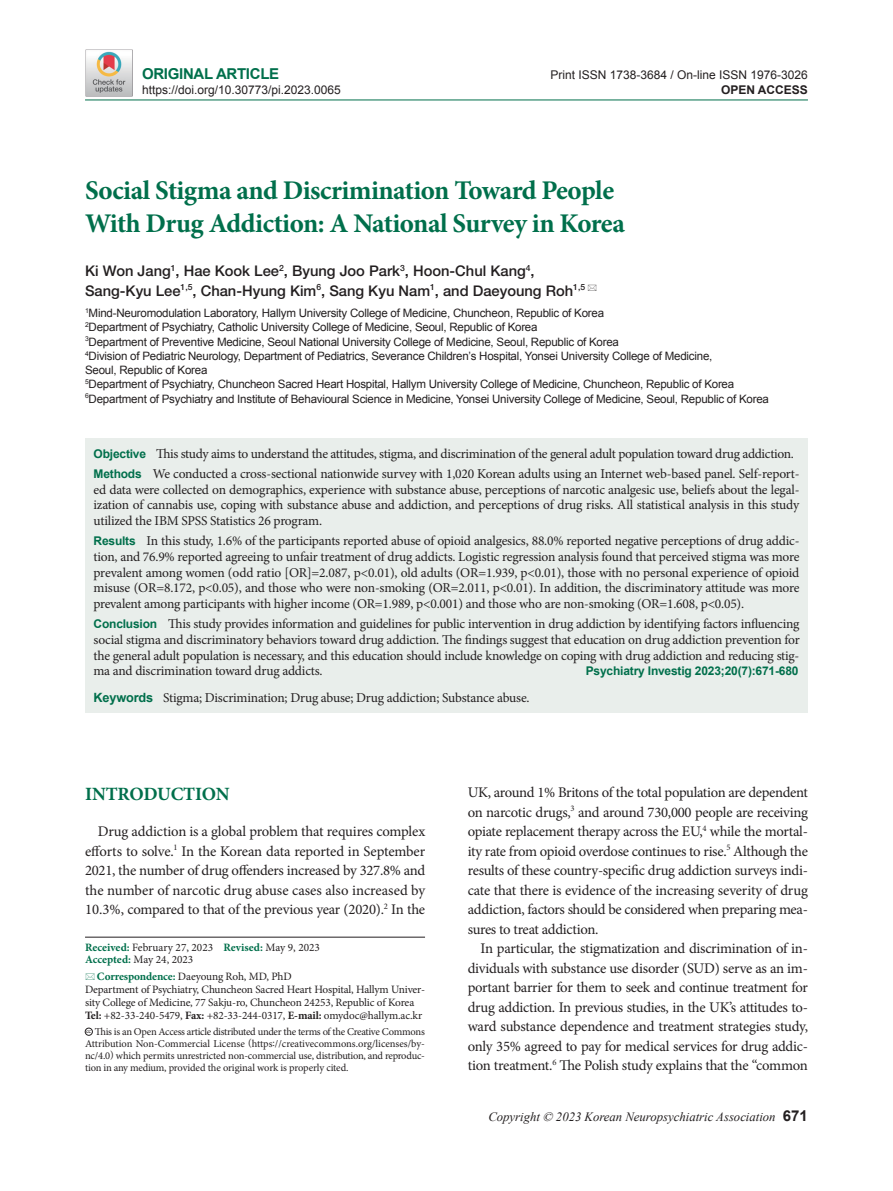
<style>
.page{position:relative;width:893px;height:1191px;background:#fff}
.page>*{position:absolute;margin:0;border:0;box-sizing:border-box;transform-origin:0 0}
.t1{font:700 27px/33px "Minion Pro";letter-spacing:-.02em;color:#006f4b}
.t2{font:700 18.75px "Minion Pro";letter-spacing:-.01em;color:#006f4b}
.t3{font:700 15px "Arial";letter-spacing:-.02em;color:#006f4b}
.t4{font:14.7px/19.5px "Minion Pro";letter-spacing:-.02em;color:#231f20;text-align:justify}
.t5{font:500 14.7px/19.5px "Helvetica Neue LT Std";color:#231f20}
.t6{font:13.5px/15.8px "Minion Pro";letter-spacing:-.02em;color:#231f20;text-align:justify}
.t7{font:italic 12.75px "Times New Roman";color:#231f20}
.t8{font:12px "Arial";color:#231f20}
.t9{font:700 12px "Arial";letter-spacing:-.015em;color:#006f4b}
.t10{font:700 12px "Arial";color:#231f20}
.t11{font:11.55px/14.2px "Arial";letter-spacing:-.02em;color:#231f20}
.t12{font:11.25px/12.8px "Minion Pro";letter-spacing:-.01em;color:#231f20}
.t13{font:10.5px/12px "Minion Pro";letter-spacing:-.015em;color:#231f20;text-align:justify}
.s1{font-family:"Arial";font-weight:700;font-size:12px;color:#006f4b}
.s2{font-family:"Arial";font-weight:700;font-size:12.75px;color:#006f4b}
.s3{font-weight:700;color:#006f4b}
.s4{font-weight:700}
.s5{font-family:"Arial";font-weight:700;font-style:normal;font-size:15px}
</style>
<div class="page">
<hr style="left:85px;top:100px;width:723px;height:1px;background:#006f4b">
<div style="left:85px;top:438px;width:723px;height:274px;background:#e9eeeb"></div>
<hr style="left:85px;top:936px;width:340px;height:1px;background:#231f20">
<div style="left:85px;top:1028px;width:8px;height:7px;border:1px solid #231f20;border-radius:50%"></div>
<img style="left:85px;top:49px;width:48px;height:48px">
<p class="t3" style="left:142px;top:64px;width:139px">ORIGINAL ARTICLE</p>
<p class="t8" style="left:142px;top:82px;width:200px">https://doi.org/10.30773/pi.2023.0065</p>
<p class="t8" style="left:550px;top:67px;width:259px">Print ISSN 1738-3684 / On-line ISSN 1976-3026</p>
<p class="t10" style="left:721px;top:82px;width:88px">OPEN ACCESS</p>
<h1 class="t1" style="left:85px;top:173px;width:541px">Social Stigma and Discrimination Toward People<br>With Drug Addiction: A National Survey in Korea</h1>
<p class="t5" style="left:85px;top:261px;width:502px">Ki Won Jang<sup>1</sup>, Hae Kook Lee<sup>2</sup>, Byung Joo Park<sup>3</sup>, Hoon-Chul Kang<sup>4</sup>,<br>Sang-Kyu Lee<sup>1,5</sup>, Chan-Hyung Kim<sup>6</sup>, Sang Kyu Nam<sup>1</sup>, and Daeyoung Roh<sup>1,5</sup></p>
<p class="t11" style="left:85px;top:306px;width:685px"><sup>1</sup>Mind-Neuromodulation Laboratory, Hallym University College of Medicine, Chuncheon, Republic of Korea<br><sup>2</sup>Department of Psychiatry, Catholic University College of Medicine, Seoul, Republic of Korea<br><sup>3</sup>Department of Preventive Medicine, Seoul National University College of Medicine, Seoul, Republic of Korea<br><sup>4</sup>Division of Pediatric Neurology, Department of Pediatrics, Severance Children’s Hospital, Yonsei University College of Medicine,<br>Seoul, Republic of Korea<br><sup>5</sup>Department of Psychiatry, Chuncheon Sacred Heart Hospital, Hallym University College of Medicine, Chuncheon, Republic of Korea <sup>6</sup>Department of Psychiatry and Institute of Behavioural Science in Medicine, Yonsei University College of Medicine, Seoul, Republic of Korea</p>
<p class="t6" style="left:94px;top:443px;width:707px;line-height:20px"><span class="s1">Objective</span> This study aims to understand the attitudes, stigma, and discrimination of the general adult population toward drug addiction.<br><span class="s1">Methods</span> We conducted a cross-sectional nationwide survey with 1,020 Korean adults using an Internet web-based panel. Self-report-</p>
<p class="t6" style="left:94px;top:481px;width:707px">ed data were collected on demographics, experience with substance abuse, perceptions of narcotic analgesic use, beliefs about the legal&shy;ization of cannabis use, coping with substance abuse and addiction, and perceptions of drug risks. All statistical analysis in this study utilized the IBM SPSS Statistics 26 program.</p>
<p class="t6" style="left:94px;top:533px;width:707px"><span class="s1">Results</span> In this study, 1.6% of the participants reported abuse of opioid analgesics, 88.0% reported negative perceptions of drug addic&shy;tion, and 76.9% reported agreeing to unfair treatment of drug addicts. Logistic regression analysis found that perceived stigma was more prevalent among women (odd ratio [OR]=2.087, p&lt;0.01), old adults (OR=1.939, p&lt;0.01), those with no personal experience of opioid misuse (OR=8.172, p&lt;0.05), and those who were non-smoking (OR=2.011, p&lt;0.01). In addition, the discriminatory attitude was more prevalent among participants with higher income (OR=1.989, p&lt;0.001) and those who are non-smoking (OR=1.608, p&lt;0.05).</p>
<p class="t6" style="left:94px;top:616px;width:708px"><span class="s1">Conclusion</span> This study provides information and guidelines for public intervention in drug addiction by identifying factors influencing social stigma and discriminatory behaviors toward drug addiction. The findings suggest that education on drug addiction prevention for the general adult population is necessary, and this education should include knowledge on coping with drug addiction and reducing stig&shy;ma and discrimination toward drug addicts.</p>
<p class="t9" style="left:586px;top:663px;width:214px">Psychiatry Investig 2023;20(7):671-680</p>
<p class="t6" style="left:94px;top:689px;width:437px"><span class="s2">Keywords</span> Stigma; Discrimination; Drug abuse; Drug addiction; Substance abuse.</p>
<h2 class="t2" style="left:85px;top:781px;width:146px">INTRODUCTION</h2>
<p class="t4" style="left:85px;top:821px;width:342px;text-indent:13px">Drug addiction is a global problem that requires complex efforts to solve.<sup>1</sup> In the Korean data reported in September 2021, the number of drug offenders increased by 327.8% and the number of narcotic drug abuse cases also increased by 10.3%, compared to that of the previous year (2020).<sup>2</sup> In the</p>
<p class="t12" style="left:85px;top:940px;width:236px"><span class="s3">Received:</span> February 27, 2023 <span class="s3">Revised:</span> May 9, 2023<br><span class="s3">Accepted:</span> May 24, 2023</p>
<p class="t12" style="left:85px;top:970px;width:341px;text-indent:12px"><span class="s3">Correspondence:</span> Daeyoung Roh, MD, PhD<br>Department of Psychiatry, Chuncheon Sacred Heart Hospital, Hallym Univer&shy;sity College of Medicine, 77 Sakju-ro, Chuncheon 24253, Republic of Korea <span class="s4">Tel:</span> +82-33-240-5479, <span class="s4">Fax:</span> +82-33-244-0317, <span class="s4">E-mail:</span> omydoc@hallym.ac.kr</p>
<p class="t13" style="left:85px;top:1025px;width:342px"><sup>cc</sup> This is an Open Access article distributed under the terms of the Creative Commons Attribution Non-Commercial License (https://creativecommons.org/licenses/by&shy;nc/4.0) which permits unrestricted non-commercial use, distribution, and reproduc&shy;tion in any medium, provided the original work is properly cited.</p>
<p class="t4" style="left:468px;top:782px;width:342px">UK, around 1% Britons of the total population are dependent on narcotic drugs,<sup>3</sup> and around 730,000 people are receiving opiate replacement therapy across the EU,<sup>4</sup> while the mortal&shy;ity rate from opioid overdose continues to rise.<sup>5</sup> Although the results of these country-specific drug addiction surveys indi&shy;cate that there is evidence of the increasing severity of drug addiction, factors should be considered when preparing mea&shy;sures to treat addiction.</p>
<p class="t4" style="left:468px;top:938px;width:342px;text-indent:13px">In particular, the stigmatization and discrimination of in&shy;dividuals with substance use disorder (SUD) serve as an im&shy;portant barrier for them to seek and continue treatment for drug addiction. In previous studies, in the UK’s attitudes to&shy;ward substance dependence and treatment strategies study, only 35% agreed to pay for medical services for drug addic&shy;tion treatment.<sup>6</sup> The Polish study explains that the “common</p>
<p class="t7" style="left:488px;top:1107px;width:321px">Copyright © 2023 Korean Neuropsychiatric Association <span class="s5">671</span></p>
</div>
